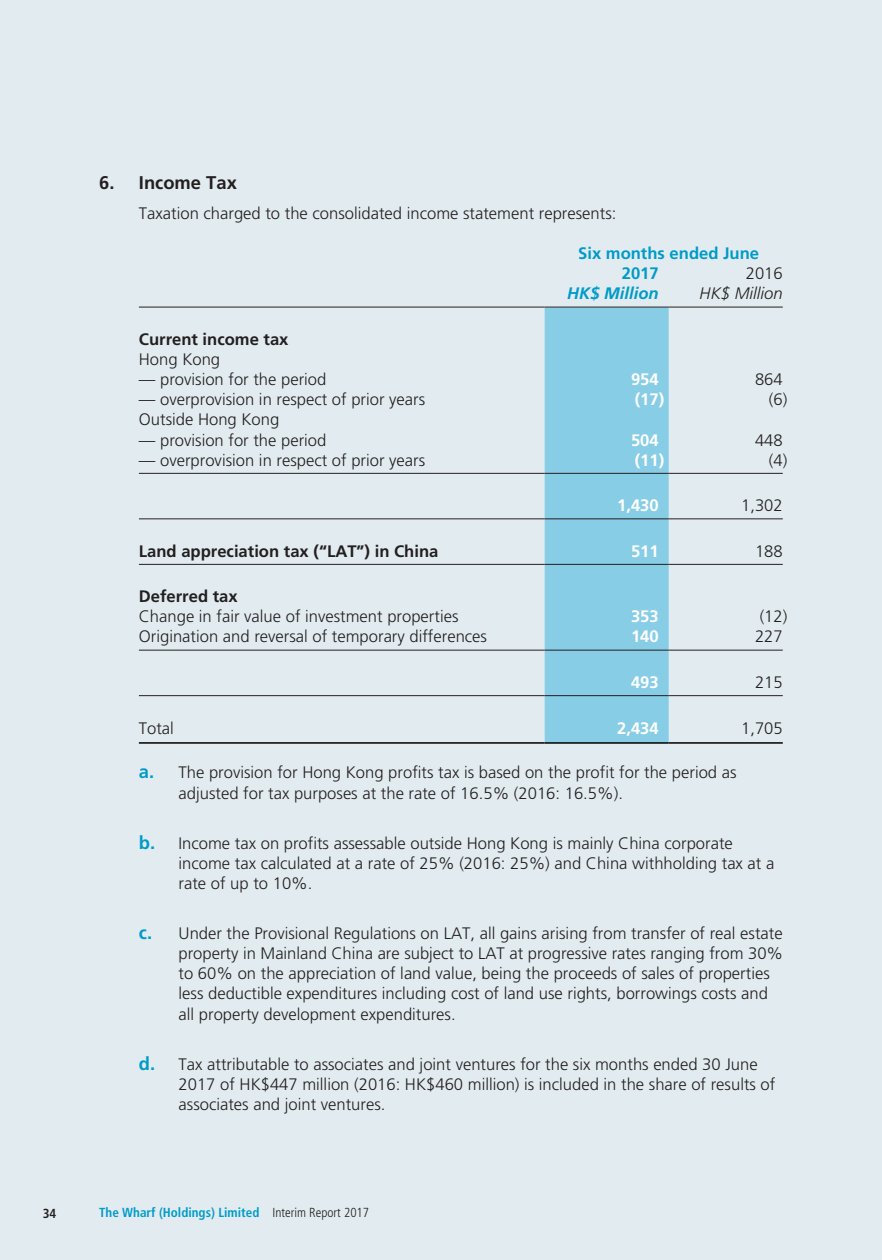
<style>
.page{position:relative;width:882px;height:1260px;background:#e2ecf0}
.page>*{position:absolute;margin:0;border:0;box-sizing:border-box;transform-origin:0 0}
._02_H2{font:700 18.38px "Frutiger LT Std";color:#231f20}
._03_H3{font:300 16.62px/20.1px "Frutiger LT Std";color:#231f20}
._50_Table_txt{font:300 16.62px "Frutiger LT Std";color:#231f20}
._50_Table_txt-2{font:700 16.62px "Frutiger LT Std";color:#231f20}
._00_txt{font:300 16.62px "Frutiger LT Std";color:#231f20}
._50_Table_txt-3{font:700 16.62px "Frutiger LT Std";color:#fff}
._50_Table_txt-4{font:700 16.62px "Frutiger LT Std";color:#009bc8}
._50_Table_txt-5{font:italic 700 16.62px "Frutiger LT Std";color:#009bc8}
._50_Table_txt-6{font:italic 300 16.62px "Frutiger LT Std";color:#231f20}
.t1{font:700 condensed 13.12px "Frutiger LT Std";color:#009bc8}
.t2{font:700 condensed 13.12px "Frutiger LT Std";color:#231f20}
.s1{font-weight:700;font-size:18.38px;color:#009bc8}
.s2{font-weight:300;color:#231f20}
</style>
<div class="page">
<div style="left:545px;top:308px;width:124px;height:434px;background:#87cde6"></div>
<hr style="left:139px;top:307px;width:406px;height:1px;background:#231f20">
<hr style="left:545px;top:307px;width:124px;height:1px;background:#231f20">
<hr style="left:669px;top:307px;width:114px;height:1px;background:#231f20">
<hr style="left:139px;top:473px;width:406px;height:1px;background:#231f20">
<hr style="left:545px;top:473px;width:124px;height:1px;background:#231f20">
<hr style="left:669px;top:473px;width:114px;height:1px;background:#231f20">
<hr style="left:139px;top:518px;width:406px;height:1px;background:#231f20">
<hr style="left:545px;top:518px;width:124px;height:1px;background:#231f20">
<hr style="left:669px;top:518px;width:114px;height:1px;background:#231f20">
<hr style="left:139px;top:564px;width:406px;height:1px;background:#231f20">
<hr style="left:545px;top:564px;width:124px;height:1px;background:#231f20">
<hr style="left:669px;top:564px;width:114px;height:1px;background:#231f20">
<hr style="left:139px;top:650px;width:406px;height:1px;background:#231f20">
<hr style="left:545px;top:650px;width:124px;height:1px;background:#231f20">
<hr style="left:669px;top:650px;width:114px;height:1px;background:#231f20">
<hr style="left:139px;top:695px;width:406px;height:1px;background:#231f20">
<hr style="left:545px;top:695px;width:124px;height:1px;background:#231f20">
<hr style="left:669px;top:695px;width:114px;height:1px;background:#231f20">
<hr style="left:139px;top:742px;width:406px;height:2px;background:#231f20">
<hr style="left:545px;top:742px;width:124px;height:2px;background:#231f20">
<hr style="left:669px;top:742px;width:114px;height:2px;background:#231f20">
<p class="_02_H2" style="left:99px;top:172px;width:139px">6. Income Tax</p>
<p class="_00_txt" style="left:139px;top:204px;width:479px">Taxation charged to the consolidated income statement represents:</p>
<p class="_50_Table_txt-4" style="left:578px;top:244px;width:183px">Six months ended June</p>
<p class="_50_Table_txt-4" style="left:622px;top:264px;width:38px">2017</p>
<p class="_50_Table_txt" style="left:746px;top:264px;width:38px">2016</p>
<p class="_50_Table_txt-5" style="left:567px;top:284px;width:93px">HK$ Million</p>
<p class="_50_Table_txt-6" style="left:700px;top:284px;width:85px">HK$ Million</p>
<p class="_50_Table_txt-2" style="left:139px;top:329px;width:151px">Current income tax</p>
<p class="_50_Table_txt" style="left:139px;top:350px;width:83px">Hong Kong</p>
<p class="_50_Table_txt" style="left:139px;top:370px;width:189px">— provision for the period</p>
<p class="_50_Table_txt-3" style="left:631px;top:370px;width:29px">954</p>
<p class="_50_Table_txt" style="left:755px;top:370px;width:29px">864</p>
<p class="_50_Table_txt" style="left:139px;top:390px;width:288px">— overprovision in respect of prior years</p>
<p class="_50_Table_txt-3" style="left:635px;top:390px;width:31px">(17)</p>
<p class="_50_Table_txt" style="left:769px;top:390px;width:20px">(6)</p>
<p class="_50_Table_txt" style="left:139px;top:410px;width:142px">Outside Hong Kong</p>
<p class="_50_Table_txt" style="left:139px;top:430px;width:189px">— provision for the period</p>
<p class="_50_Table_txt-3" style="left:631px;top:430px;width:29px">504</p>
<p class="_50_Table_txt" style="left:755px;top:430px;width:29px">448</p>
<p class="_50_Table_txt" style="left:139px;top:451px;width:288px">— overprovision in respect of prior years</p>
<p class="_50_Table_txt-3" style="left:635px;top:450px;width:31px">(11)</p>
<p class="_50_Table_txt" style="left:769px;top:451px;width:20px">(4)</p>
<p class="_50_Table_txt-3" style="left:617px;top:496px;width:43px">1,430</p>
<p class="_50_Table_txt" style="left:741px;top:496px;width:43px">1,302</p>
<p class="_50_Table_txt-2" style="left:139px;top:541px;width:301px">Land appreciation tax (“LAT”) in China</p>
<p class="_50_Table_txt-3" style="left:631px;top:541px;width:29px">511</p>
<p class="_50_Table_txt" style="left:755px;top:542px;width:29px">188</p>
<p class="_50_Table_txt-2" style="left:139px;top:587px;width:100px">Deferred tax</p>
<p class="_50_Table_txt" style="left:139px;top:607px;width:321px">Change in fair value of investment properties</p>
<p class="_50_Table_txt-3" style="left:631px;top:607px;width:29px">353</p>
<p class="_50_Table_txt" style="left:760px;top:607px;width:29px">(12)</p>
<p class="_50_Table_txt" style="left:139px;top:627px;width:350px">Origination and reversal of temporary differences</p>
<p class="_50_Table_txt-3" style="left:631px;top:627px;width:29px">140</p>
<p class="_50_Table_txt" style="left:755px;top:627px;width:29px">227</p>
<p class="_50_Table_txt-3" style="left:631px;top:672px;width:29px">493</p>
<p class="_50_Table_txt" style="left:755px;top:673px;width:29px">215</p>
<p class="_50_Table_txt" style="left:139px;top:718px;width:37px">Total</p>
<p class="_50_Table_txt-3" style="left:617px;top:718px;width:43px">2,434</p>
<p class="_50_Table_txt" style="left:741px;top:718px;width:43px">1,705</p>
<p class="_03_H3" style="left:179px;top:763px;width:559px;text-indent:-40px"><span class="s1">a.</span> The provision for Hong Kong profits tax is based on the profit for the period as adjusted for tax purposes at the rate of 16.5% (2016: 16.5%).</p>
<p class="_03_H3" style="left:179px;top:833px;width:597px;text-indent:-40px"><span class="s1">b.</span> Income tax on profits assessable outside Hong Kong is mainly China corporate income tax calculated at a rate of 25% (2016: 25%) and China withholding tax at a rate of up to 10%.</p>
<p class="_03_H3" style="left:179px;top:924px;width:606px;text-indent:-40px"><span class="s1">c.</span> Under the Provisional Regulations on LAT, all gains arising from transfer of real estate property in Mainland China are subject to LAT at progressive rates ranging from 30% to 60% on the appreciation of land value, being the proceeds of sales of properties less deductible expenditures including cost of land use rights, borrowings costs and all property development expenditures.</p>
<p class="_03_H3" style="left:179px;top:1054px;width:598px;text-indent:-40px"><span class="s1">d.</span> Tax attributable to associates and joint ventures for the six months ended 30 June<br>2017 of HK$447 million (2016: HK$460 million) is included in the share of results of associates and joint ventures.</p>
<p class="t2" style="left:43px;top:1206px;width:15px">34</p>
<p class="t1" style="left:99px;top:1205px;width:272px">The Wharf (Holdings) Limited <span class="s2">Interim Report 2017</span></p>
</div>
